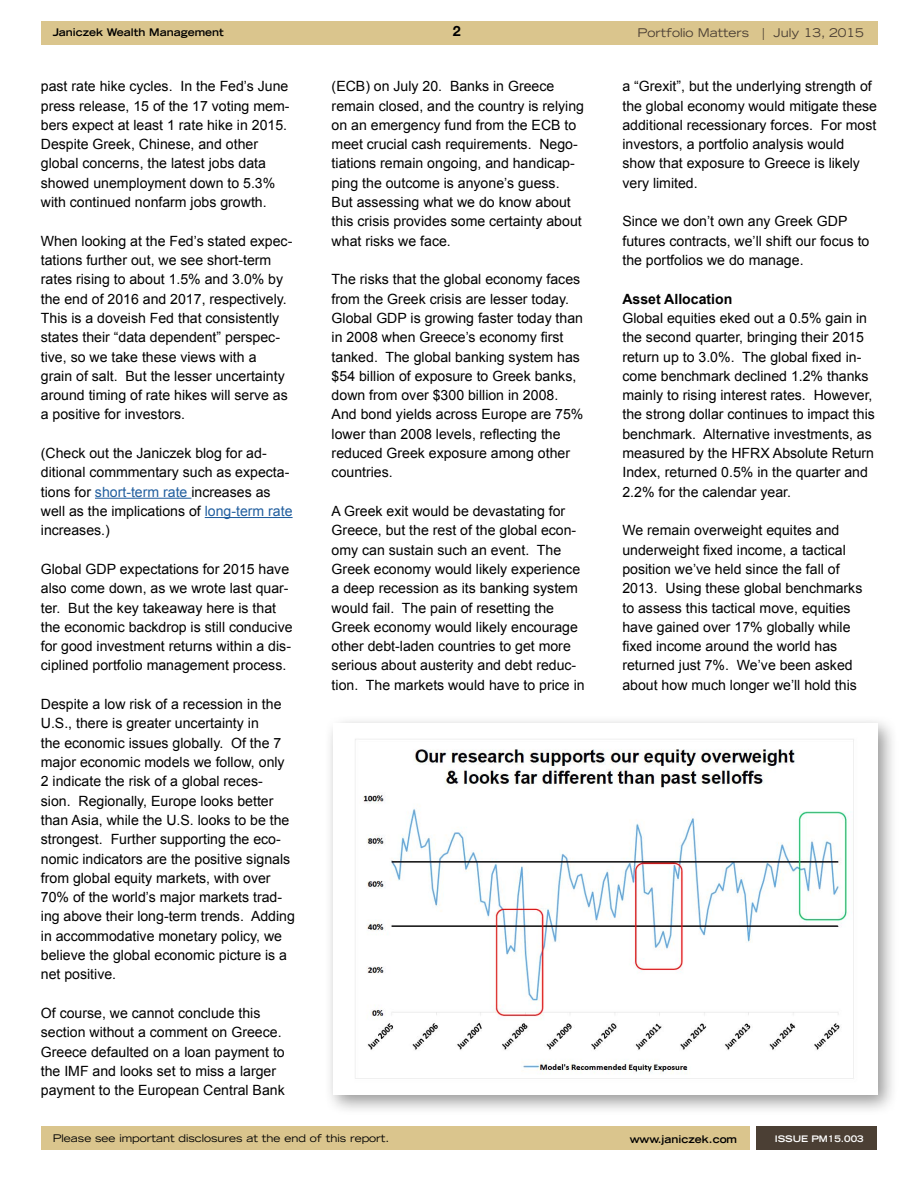
<style>
.page{position:relative;width:918px;height:1188px;background:#fff}
.page>*{position:absolute;margin:0;border:0;box-sizing:border-box;transform-origin:0 0}
.t1{font:700 14.25px "Helvetica Neue";color:#000}
.t2{font:14.1px/19.4px "Arial";color:#000}
.t3{font:700 14.1px "Arial";color:#000}
.t4{font:expanded 12px "Trade Gothic LH";color:#4b3f34}
.t5{font:expanded 10.5px "Trade Gothic LH";color:#000}
.t6{font:700 expanded 10.5px "Trade Gothic LH";color:#000}
.t7{font:700 expanded 9px "Trade Gothic LH";color:#fff}
.s1{color:#215e9e}
</style>
<div class="page">
<hr style="left:95px;top:498px;width:96px;height:1px;background:#215e9e">
<hr style="left:205px;top:517px;width:88px;height:1px;background:#215e9e">
<div style="left:757px;top:1127px;width:120px;height:23px;background:#4b3f34"></div>
<div style="left:41px;top:1127px;width:709px;height:23px;background:#dac58d"></div>
<div style="left:41px;top:21px;width:836px;height:24px;background:#dac58d"></div>
<div style="left:324px;top:715px;width:574px;height:401px;background:#000;opacity:.41"></div>
<div style="left:333px;top:724px;width:544px;height:371px;background:#fff"></div>
<img style="left:355px;top:739px;width:499px;height:340px">
<p class="t6" style="left:53px;top:25px;width:173px">Janiczek Wealth Management</p>
<p class="t1" style="left:453px;top:22px;width:9px">2</p>
<p class="t4" style="left:638px;top:25px;width:228px">Portfolio Matters | July 13, 2015</p>
<p class="t2" style="left:41px;top:77px;width:250px">past rate hike cycles. In the Fed’s June press release, 15 of the 17 voting mem&shy;bers expect at least 1 rate hike in 2015.<br>Despite Greek, Chinese, and other global concerns, the latest jobs data showed unemployment down to 5.3% with continued nonfarm jobs growth.</p>
<p class="t2" style="left:41px;top:231px;width:253px">When looking at the Fed’s stated expec&shy;tations further out, we see short-term rates rising to about 1.5% and 3.0% by the end of 2016 and 2017, respectively.<br>This is a doveish Fed that consistently states their “data dependent” perspec&shy;tive, so we take these views with a<br>grain of salt. But the lesser uncertainty around timing of rate hikes will serve as a positive for investors.</p>
<p class="t2" style="left:41px;top:444px;width:253px">(Check out the Janiczek blog for ad&shy;ditional commmentary such as expecta&shy;tions for <span class="s1">short-term rate</span> increases as well as the implications of <span class="s1">long-term rate </span>increases.)</p>
<p class="t2" style="left:41px;top:559px;width:253px">Global GDP expectations for 2015 have also come down, as we wrote last quar&shy;ter. But the key takeaway here is that the economic backdrop is still conducive for good investment returns within a dis&shy;ciplined portfolio management process.</p>
<p class="t2" style="left:41px;top:695px;width:256px">Despite a low risk of a recession in the U.S., there is greater uncertainty in<br>the economic issues globally. Of the 7 major economic models we follow, only 2 indicate the risk of a global reces&shy;sion. Regionally, Europe looks better than Asia, while the U.S. looks to be the strongest. Further supporting the eco&shy;nomic indicators are the positive signals from global equity markets, with over 70% of the world’s major markets trad&shy;ing above their long-term trends. Adding in accommodative monetary policy, we believe the global economic picture is a net positive.</p>
<p class="t2" style="left:41px;top:1004px;width:245px">Of course, we cannot conclude this section without a comment on Greece.<br>Greece defaulted on a loan payment to the IMF and looks set to miss a larger payment to the European Central Bank</p>
<p class="t2" style="left:332px;top:77px;width:254px">(ECB) on July 20. Banks in Greece remain closed, and the country is relying on an emergency fund from the ECB to meet crucial cash requirements. Nego&shy;tiations remain ongoing, and handicap&shy;ping the outcome is anyone’s guess.<br>But assessing what we do know about this crisis provides some certainty about what risks we face.</p>
<p class="t2" style="left:332px;top:270px;width:253px">The risks that the global economy faces from the Greek crisis are lesser today.<br>Global GDP is growing faster today than in 2008 when Greece’s economy first tanked. The global banking system has $54 billion of exposure to Greek banks, down from over $300 billion in 2008.<br>And bond yields across Europe are 75% lower than 2008 levels, reflecting the reduced Greek exposure among other countries.</p>
<p class="t2" style="left:332px;top:501px;width:255px">A Greek exit would be devastating for Greece, but the rest of the global econ&shy;omy can sustain such an event. The Greek economy would likely experience a deep recession as its banking system would fail. The pain of resetting the Greek economy would likely encourage other debt-laden countries to get more serious about austerity and debt reduc&shy;tion. The markets would have to price in</p>
<p class="t2" style="left:622px;top:77px;width:256px">a “Grexit”, but the underlying strength of the global economy would mitigate these additional recessionary forces. For most investors, a portfolio analysis would show that exposure to Greece is likely very limited.</p>
<p class="t2" style="left:622px;top:212px;width:249px">Since we don’t own any Greek GDP futures contracts, we’ll shift our focus to the portfolios we do manage.</p>
<p class="t3" style="left:622px;top:289px;width:112px">Asset Allocation</p>
<p class="t2" style="left:622px;top:308px;width:254px">Global equities eked out a 0.5% gain in the second quarter, bringing their 2015 return up to 3.0%. The global fixed in&shy;come benchmark declined 1.2% thanks mainly to rising interest rates. However, the strong dollar continues to impact this benchmark. Alternative investments, as measured by the HFRX Absolute Return Index, returned 0.5% in the quarter and 2.2% for the calendar year.</p>
<p class="t2" style="left:622px;top:521px;width:241px">We remain overweight equites and underweight fixed income, a tactical position we’ve held since the fall of 2013. Using these global benchmarks to assess this tactical move, equities have gained over 17% globally while fixed income around the world has returned just 7%. We’ve been asked about how much longer we’ll hold this</p>
<p class="t5" style="left:53px;top:1131px;width:338px">Please see important disclosures at the end of this report.</p>
<p class="t7" style="left:775px;top:1133px;width:90px">ISSUE PM15.003</p>
<p class="t6" style="left:630px;top:1132px;width:109px">www.janiczek.com</p>
</div>
